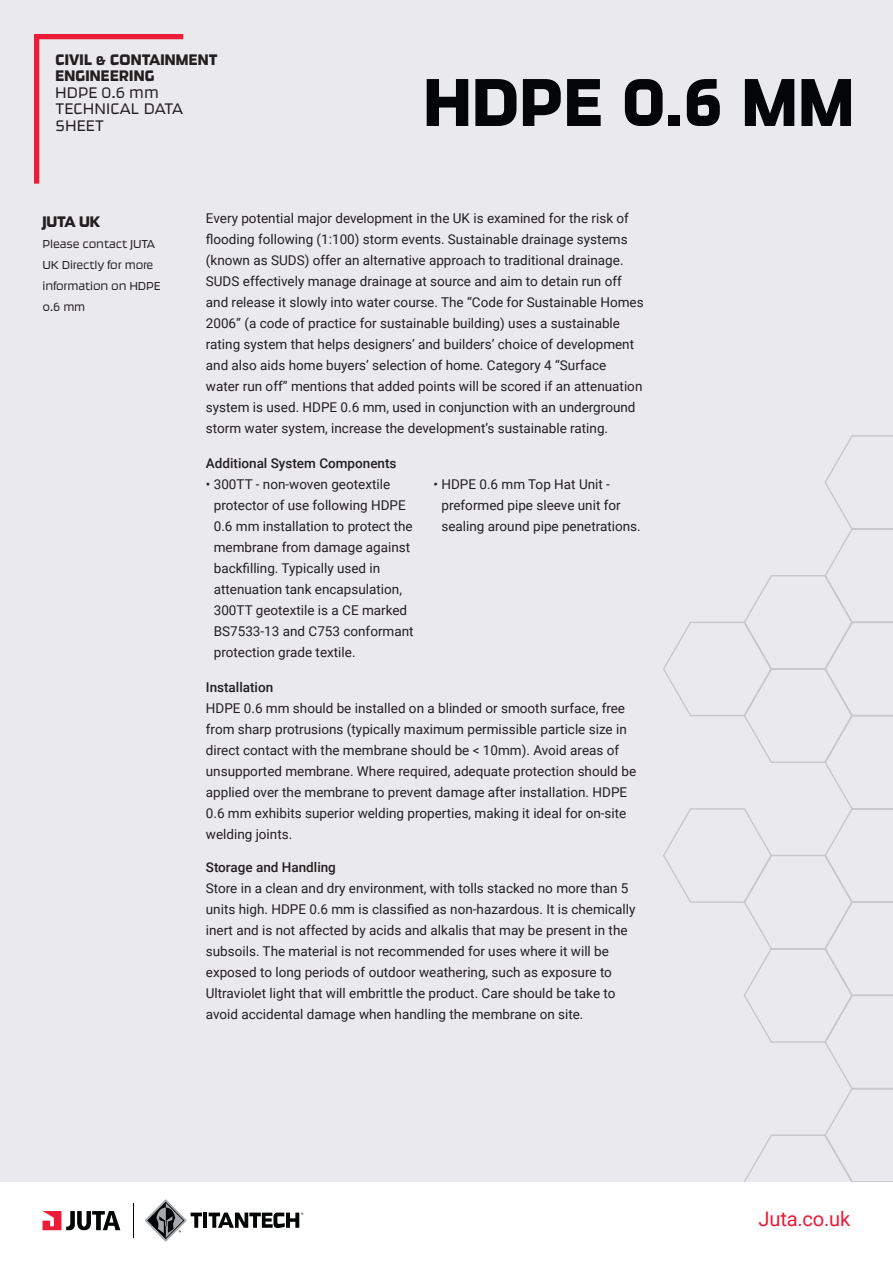
<style>
.page{position:relative;width:893px;height:1263px;background:#fff}
.page>*{position:absolute;margin:0;border:0;box-sizing:border-box;transform-origin:0 0}
.t1{font:79.5px "Ginger Pro";letter-spacing:.01em;color:#040508}
.t2{font:20.1px "Roboto";letter-spacing:-.01em;color:#ed1a38}
.t3{font:18px/16.5px "Ginger Pro";letter-spacing:.01em;color:#231f20}
.t4{font:300 18px/16.5px "Ginger Pro";letter-spacing:.01em;color:#231f20}
.t5{font:13.5px/21px "Roboto";color:#231f20}
.t6{font:300 13.5px/21px "Ginger Pro";letter-spacing:-.01em;color:#231f20}
.t7{font:500 13.5px "Roboto";color:#231f20}
</style>
<div class="page">
<div style="left:0;top:0;width:893px;height:1181px;background:#eaeaec"></div>
<svg style="left:34px;top:34px;width:150px;height:150px"></svg>
<svg style="left:43px;top:1211px;width:77px;height:19px"></svg>
<svg style="left:145px;top:1199px;width:57px;height:43px"></svg>
<hr style="left:203px;top:1212px;width:4px;height:16px;background:#040606">
<svg style="left:209px;top:1212px;width:94px;height:16px"></svg>
<hr style="left:133px;top:1203px;width:1px;height:35px;background:#040606">
<svg style="left:663px;top:435px;width:230px;height:746px"></svg>
<h3 class="t3" style="left:55px;top:51px;width:164px">CIVIL &amp; CONTAINMENT<br>ENGINEERING</h3>
<h3 class="t4" style="left:55px;top:84px;width:129px">HDPE 0.6 mm<br>TECHNICAL DATA<br>SHEET</h3>
<h1 class="t1" style="left:423px;top:53px;width:432px">HDPE 0.6 MM</h1>
<h3 class="t3" style="left:43px;top:213px;width:59px">JUTA UK</h3>
<p class="t6" style="left:43px;top:233px;width:120px">Please contact JUTA<br>UK Directly for more information on HDPE<br>0.6 mm</p>
<p class="t5" style="left:206px;top:207px;width:439px">Every potential major development in the UK is examined for the risk of flooding following (1:100) storm events. Sustainable drainage systems (known as SUDS) offer an alternative approach to traditional drainage.<br>SUDS effectively manage drainage at source and aim to detain run off and release it slowly into water course. The “Code for Sustainable Homes 2006” (a code of practice for sustainable building) uses a sustainable rating system that helps designers’ and builders’ choice of development and also aids home buyers’ selection of home. Category 4 “Surface<br>water run off” mentions that added points will be scored if an attenuation system is used. HDPE 0.6 mm, used in conjunction with an underground storm water system, increase the development’s sustainable rating.</p>
<p class="t7" style="left:206px;top:454px;width:192px">Additional System Components</p>
<p class="t5" style="left:214px;top:473px;width:201px;text-indent:-8px">• 300TT - non-woven geotextile protector of use following HDPE<br>0.6 mm installation to protect the membrane from damage against backfilling. Typically used in attenuation tank encapsulation,<br>300TT geotextile is a CE marked<br>BS7533-13 and C753 conformant protection grade textile.</p>
<p class="t5" style="left:441px;top:473px;width:201px;text-indent:-8px">• HDPE 0.6 mm Top Hat Unit - preformed pipe sleeve unit for sealing around pipe penetrations.</p>
<p class="t7" style="left:206px;top:678px;width:69px">Installation</p>
<p class="t5" style="left:206px;top:697px;width:432px">HDPE 0.6 mm should be installed on a blinded or smooth surface, free from sharp protrusions (typically maximum permissible particle size in direct contact with the membrane should be &lt; 10mm). Avoid areas of unsupported membrane. Where required, adequate protection should be applied over the membrane to prevent damage after installation. HDPE 0.6 mm exhibits superior welding properties, making it ideal for on-site welding joints.</p>
<p class="t7" style="left:206px;top:858px;width:132px">Storage and Handling</p>
<p class="t5" style="left:206px;top:877px;width:431px">Store in a clean and dry environment, with tolls stacked no more than 5 units high. HDPE 0.6 mm is classified as non-hazardous. It is chemically inert and is not affected by acids and alkalis that may be present in the subsoils. The material is not recommended for uses where it will be exposed to long periods of outdoor weathering, such as exposure to Ultraviolet light that will embrittle the product. Care should be take to avoid accidental damage when handling the membrane on site.</p>
<h2 class="t2" style="left:758px;top:1205px;width:93px">Juta.co.uk</h2>
</div>
